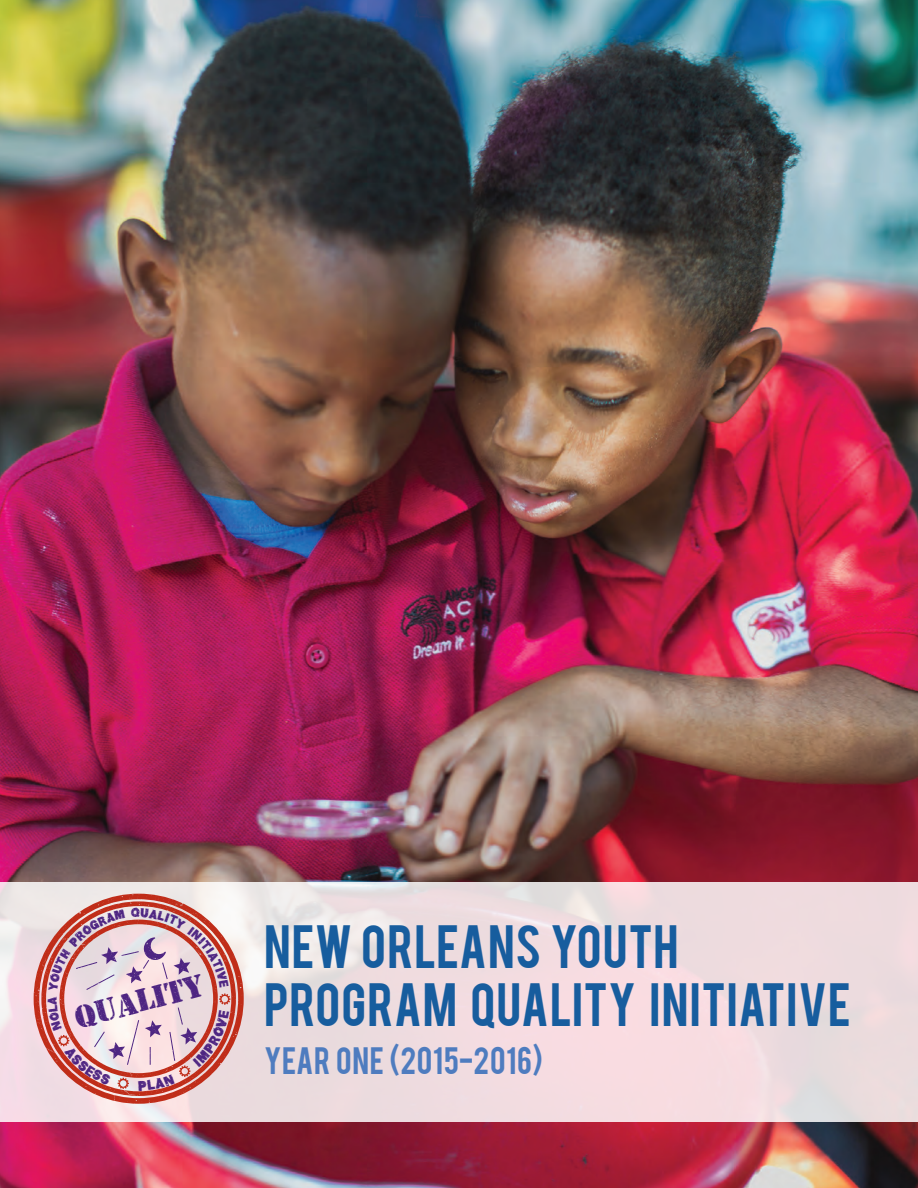
<style>
.page{position:relative;width:918px;height:1188px;background:#fff}
.page>*{position:absolute;margin:0;border:0;box-sizing:border-box;transform-origin:0 0}
.t1{font:48px "Bebas";letter-spacing:.015em;color:#175d9e}
.t2{font:32.55px "Stencil";color:#4e2582}
.t3{font:30px "Bebas";letter-spacing:.02em;color:#4e7cbf}
</style>
<div class="page">
<img style="left:0;top:0;width:918px;height:1188px">
<svg style="left:0;top:882px;width:918px;height:240px;fill:#efdcdf"></svg>
<div style="left:34px;top:894px;width:210px;height:210px;border:6px solid #c02d19;border-radius:50%"></div>
<div style="left:41px;top:901px;width:195px;height:195px;border:5px solid #c02d19;border-radius:50%"></div>
<svg style="left:48px;top:908px;width:182px;height:183px"></svg>
<p class="t2" style="left:70px;top:1000px;width:134px;rotate:-15deg">quality</p>
<p class="t1" style="left:264px;top:912px;width:416px">NEW ORLEANS YOUTH</p>
<p class="t1" style="left:264px;top:970px;width:588px">PROGRAM QUALITY INITIATIVE</p>
<p class="t3" style="left:264px;top:1039px;width:280px">YEAR ONE (2015-2016)</p>
</div>
